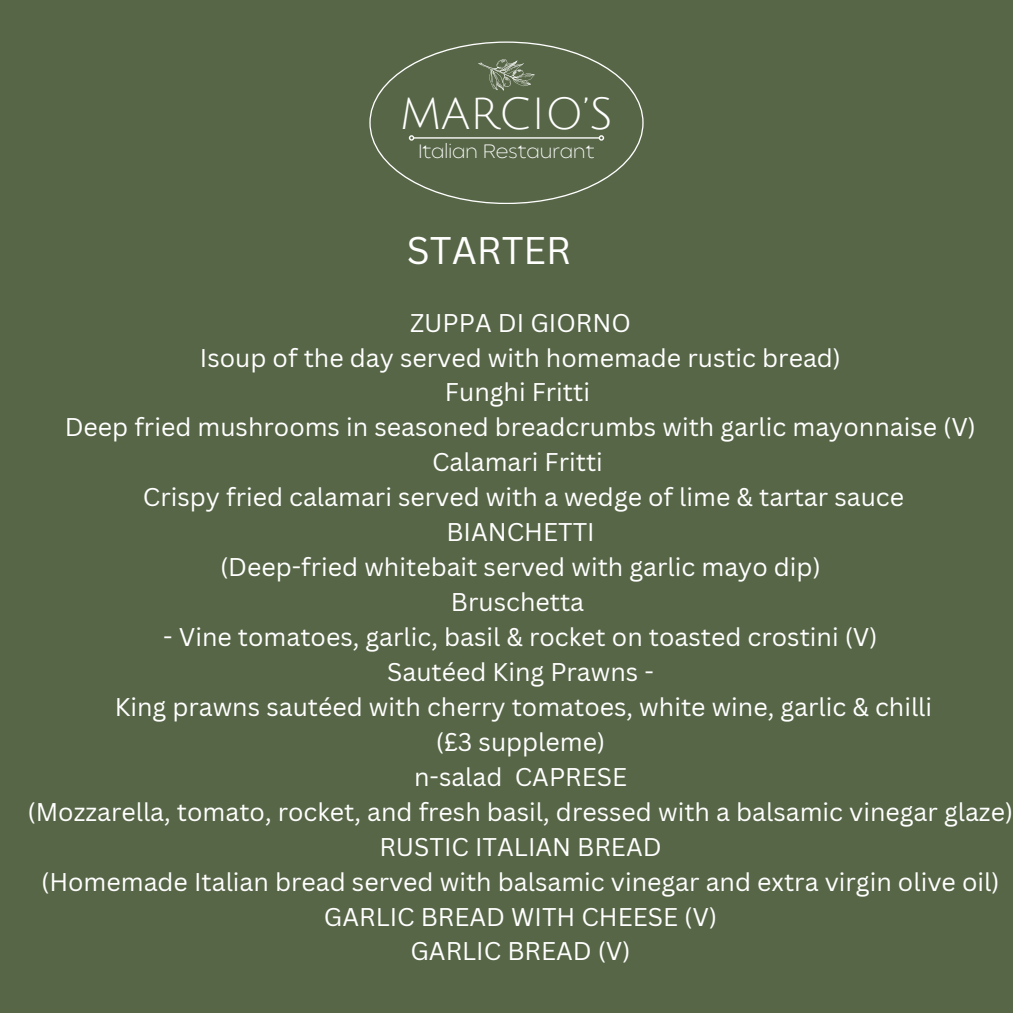
<style>
.page{position:relative;width:1013px;height:1013px;background:#fff}
.page>*{position:absolute;margin:0;border:0;box-sizing:border-box;transform-origin:0 0}
.t1{font:43.75px "Julius Sans One";color:#fff}
.t2{font:37.5px "Canva Sans";color:#fff}
.t3{font:25px/34.9px "Canva Sans";color:#fff;text-align:center}
.t4{font:200 19.25px "Balgin";color:#fff}
</style>
<div class="page">
<div style="left:0;top:0;width:1012px;height:1012px;background:#576647"></div>
<svg style="left:369px;top:41px;width:274px;height:163px"></svg>
<hr style="left:414px;top:137px;width:185px;height:2px;background:#fff">
<svg style="left:409px;top:135px;width:5px;height:6px"></svg>
<svg style="left:598px;top:135px;width:6px;height:6px"></svg>
<svg style="left:478px;top:59px;width:56px;height:31px"></svg>
<p class="t1" style="left:400px;top:92px;width:214px">MARCIO’S</p>
<p class="t4" style="left:418px;top:144px;width:177px">Italian Restaurant</p>
<h1 class="t2" style="left:407px;top:224px;width:165px">STARTER</h1>
<p class="t3" style="left:65px;top:304px;width:912px">ZUPPA DI GIORNO<br>Isoup of the day served with homemade rustic bread)<br>Funghi Fritti<br>Deep fried mushrooms in seasoned breadcrumbs with garlic mayonnaise (V)<br>Calamari Fritti<br>Crispy fried calamari served with a wedge of lime &amp; tartar sauce BIANCHETTI<br>(Deep-fried whitebait served with garlic mayo dip)<br>Bruschetta</p>
<p class="t3" style="left:28px;top:619px;width:986px">- Vine tomatoes, garlic, basil &amp; rocket on toasted crostini (V)<br>Sautéed King Prawns -<br>King prawns sautéed with cherry tomatoes, white wine, garlic &amp; chilli<br>(£3 suppleme)<br>n-salad CAPRESE<br>(Mozzarella, tomato, rocket, and fresh basil, dressed with a balsamic vinegar glaze)<br>RUSTIC ITALIAN BREAD<br>(Homemade Italian bread served with balsamic vinegar and extra virgin olive oil)<br>GARLIC BREAD WITH CHEESE (V)<br>GARLIC BREAD (V)</p>
</div>
